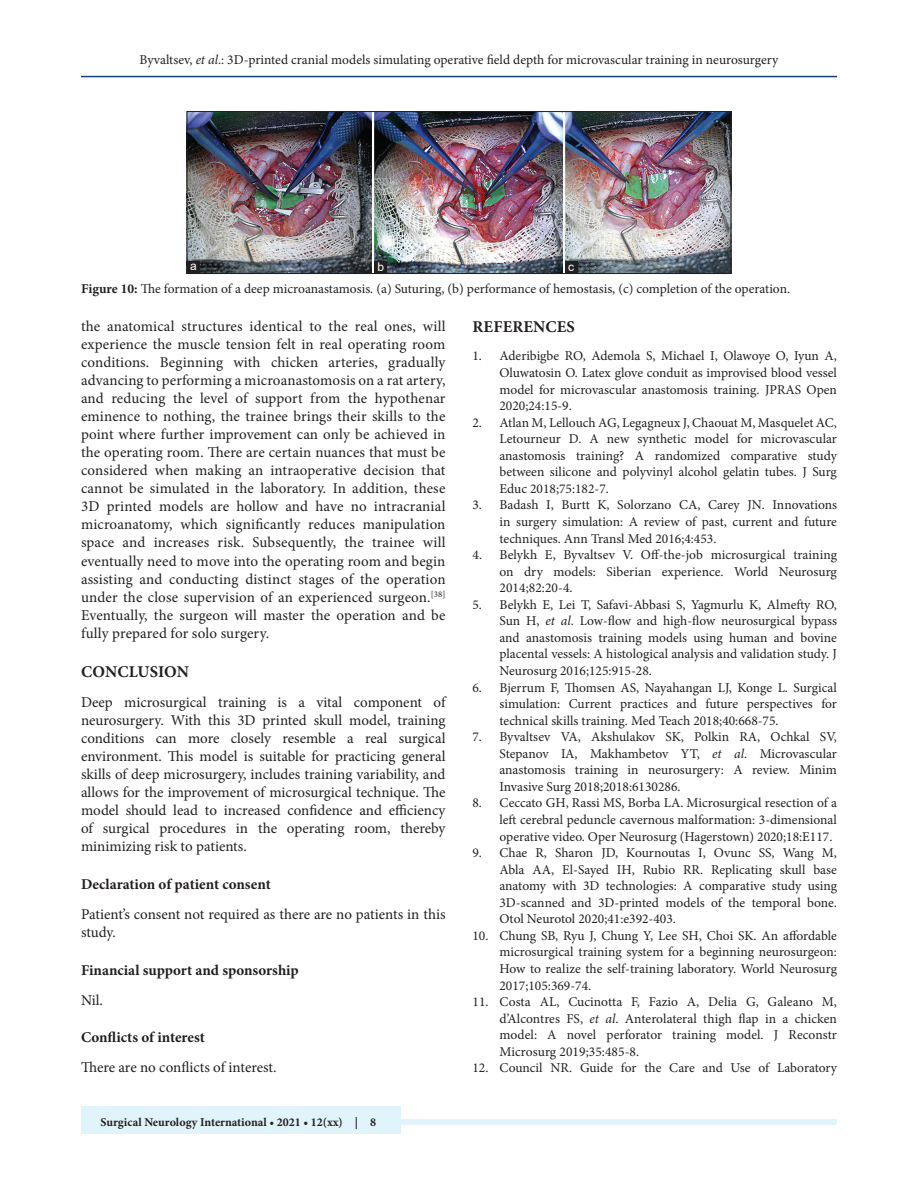
<style>
.page{position:relative;width:918px;height:1188px;background:#fff}
.page>*{position:absolute;margin:0;border:0;box-sizing:border-box;transform-origin:0 0}
.t1{font:700 16.5px "Minion Pro";letter-spacing:.01em;color:#231f20}
.TX{font:15px/18px "Minion Pro";color:#231f20;text-align:justify}
.t2{font:700 15px "Minion Pro";color:#231f20}
.REF{font:13.5px/16.5px "Minion Pro";color:#231f20;text-align:justify}
.FGC{font:13.5px "Minion Pro";letter-spacing:-.005em;color:#231f20}
.t3{font:700 12px "Minion Pro";color:#231f20}
.LABEL{font:12px "Arial";color:#fff}
.s1{font-style:italic}
.s2{font-weight:700}
</style>
<div class="page">
<hr style="left:81px;top:76px;width:756px;height:1px;background:#164077">
<div style="left:81px;top:1119px;width:756px;height:6px;background:#e1f4fc"></div>
<div style="left:81px;top:1106px;width:319px;height:28px;background:#e1f4fc"></div>
<img style="left:189px;top:113px;width:540px;height:159px">
<div style="left:187px;top:111px;width:544px;height:163px;border:1px solid #231f20"></div>
<div style="left:187px;top:261px;width:13px;height:13px;background:#231f20"></div>
<div style="left:374px;top:261px;width:13px;height:13px;background:#231f20"></div>
<div style="left:565px;top:261px;width:13px;height:13px;background:#231f20"></div>
<p class="REF" style="left:140px;top:51px;width:640px">Byvaltsev, <span class="s1">et al</span>.: 3D-printed cranial models simulating operative field depth for microvascular training in neurosurgery</p>
<p class="LABEL" style="left:190px;top:258px;width:8px">a</p>
<p class="LABEL" style="left:377px;top:258px;width:8px">b</p>
<p class="LABEL" style="left:568px;top:258px;width:7px">c</p>
<p class="FGC" style="left:81px;top:279px;width:711px"><span class="s2">Figure 10:</span> The formation of a deep microanastamosis. (a) Suturing, (b) performance of hemostasis, (c) completion of the operation.</p>
<p class="TX" style="left:81px;top:317px;width:366px">the anatomical structures identical to the real ones, will experience the muscle tension felt in real operating room conditions. Beginning with chicken arteries, gradually advancing to performing a microanastomosis on a rat artery, and reducing the level of support from the hypothenar eminence to nothing, the trainee brings their skills to the point where further improvement can only be achieved in the operating room. There are certain nuances that must be considered when making an intraoperative decision that cannot be simulated in the laboratory. In addition, these 3D printed models are hollow and have no intracranial microanatomy, which significantly reduces manipulation space and increases risk. Subsequently, the trainee will eventually need to move into the operating room and begin assisting and conducting distinct stages of the operation under the close supervision of an experienced surgeon.<sup>[38] </sup>Eventually, the surgeon will master the operation and be fully prepared for solo surgery.</p>
<h1 class="t1" style="left:81px;top:660px;width:109px">CONCLUSION</h1>
<p class="TX" style="left:81px;top:693px;width:366px">Deep microsurgical training is a vital component of neurosurgery. With this 3D printed skull model, training conditions can more closely resemble a real surgical environment. This model is suitable for practicing general skills of deep microsurgery, includes training variability, and allows for the improvement of microsurgical technique. The model should lead to increased confidence and efficiency of surgical procedures in the operating room, thereby minimizing risk to patients.</p>
<h2 class="t2" style="left:81px;top:874px;width:191px">Declaration of patient consent</h2>
<p class="TX" style="left:81px;top:905px;width:366px">Patient’s consent not required as there are no patients in this study.</p>
<h2 class="t2" style="left:81px;top:959px;width:219px">Financial support and sponsorship</h2>
<p class="TX" style="left:81px;top:991px;width:24px">Nil.</p>
<h2 class="t2" style="left:81px;top:1027px;width:125px">Conflicts of interest</h2>
<p class="TX" style="left:81px;top:1059px;width:197px">There are no conflicts of interest.</p>
<p class="t3" style="left:100px;top:1113px;width:277px">Surgical Neurology International • 2021 • 12(xx) | 8</p>
<h1 class="t1" style="left:473px;top:315px;width:104px">REFERENCES</h1>
<p class="REF" style="left:500px;top:348px;width:339px;text-indent:-27px">1. Aderibigbe RO, Ademola S, Michael I, Olawoye O, Iyun A, Oluwatosin O. Latex glove conduit as improvised blood vessel model for microvascular anastomosis training. JPRAS Open 2020;24:15-9.</p>
<p class="REF" style="left:500px;top:414px;width:339px;text-indent:-27px">2. Atlan M, Lellouch AG, Legagneux J, Chaouat M, Masquelet AC, Letourneur D. A new synthetic model for microvascular anastomosis training? A randomized comparative study between silicone and polyvinyl alcohol gelatin tubes. J Surg Educ 2018;75:182-7.</p>
<p class="REF" style="left:500px;top:497px;width:339px;text-indent:-27px">3. Badash I, Burtt K, Solorzano CA, Carey JN. Innovations in surgery simulation: A review of past, current and future techniques. Ann Transl Med 2016;4:453.</p>
<p class="REF" style="left:500px;top:547px;width:339px;text-indent:-27px">4. Belykh E, Byvaltsev V. Off-the-job microsurgical training on dry models: Siberian experience. World Neurosurg 2014;82:20-4.</p>
<p class="REF" style="left:500px;top:596px;width:339px;text-indent:-27px">5. Belykh E, Lei T, Safavi-Abbasi S, Yagmurlu K, Almefty RO, Sun H, <span class="s1">et al</span>. Low-flow and high-flow neurosurgical bypass and anastomosis training models using human and bovine placental vessels: A histological analysis and validation study. J Neurosurg 2016;125:915-28.</p>
<p class="REF" style="left:500px;top:679px;width:339px;text-indent:-27px">6. Bjerrum F, Thomsen AS, Nayahangan LJ, Konge L. Surgical simulation: Current practices and future perspectives for technical skills training. Med Teach 2018;40:668-75.</p>
<p class="REF" style="left:500px;top:729px;width:339px;text-indent:-27px">7. Byvaltsev VA, Akshulakov SK, Polkin RA, Ochkal SV, Stepanov IA, Makhambetov YT, <span class="s1">et al</span>. Microvascular anastomosis training in neurosurgery: A review. Minim Invasive Surg 2018;2018:6130286.</p>
<p class="REF" style="left:500px;top:795px;width:339px;text-indent:-27px">8. Ceccato GH, Rassi MS, Borba LA. Microsurgical resection of a left cerebral peduncle cavernous malformation: 3-dimensional operative video. Oper Neurosurg (Hagerstown) 2020;18:E117.</p>
<p class="REF" style="left:500px;top:845px;width:339px;text-indent:-27px">9. Chae R, Sharon JD, Kournoutas I, Ovunc SS, Wang M, Abla AA, El-Sayed IH, Rubio RR. Replicating skull base anatomy with 3D technologies: A comparative study using 3D-scanned and 3D-printed models of the temporal bone.<br>Otol Neurotol 2020;41:e392-403.</p>
<p class="REF" style="left:500px;top:927px;width:339px;text-indent:-27px">10. Chung SB, Ryu J, Chung Y, Lee SH, Choi SK. An affordable microsurgical training system for a beginning neurosurgeon:<br>How to realize the self-training laboratory. World Neurosurg 2017;105:369-74.</p>
<p class="REF" style="left:500px;top:994px;width:339px;text-indent:-27px">11. Costa AL, Cucinotta F, Fazio A, Delia G, Galeano M, d’Alcontres FS, <span class="s1">et al</span>. Anterolateral thigh flap in a chicken model: A novel perforator training model. J Reconstr Microsurg 2019;35:485-8.</p>
<p class="REF" style="left:472px;top:1060px;width:366px">12. Council NR. Guide for the Care and Use of Laboratory</p>
</div>
